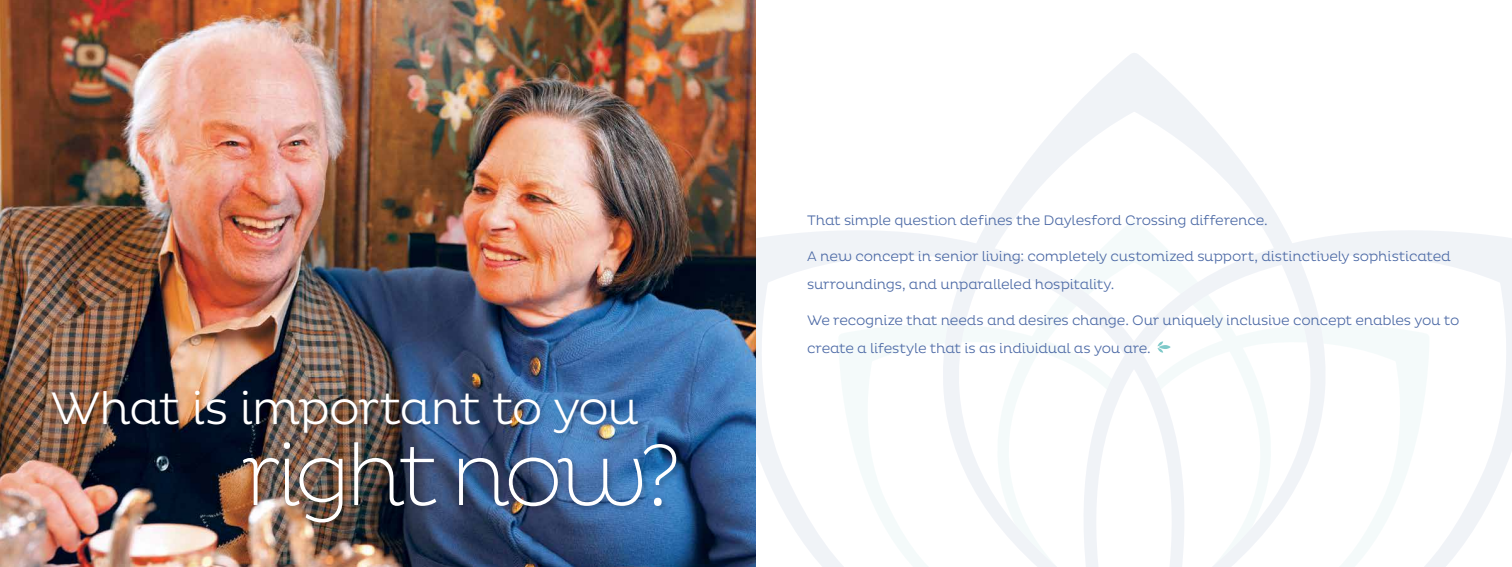
<style>
.page{position:relative;width:1512px;height:567px;background:#fff}
.page>*{position:absolute;margin:0;border:0;box-sizing:border-box;transform-origin:0 0}
.t1{font:200 88.38px "Pluto";letter-spacing:-.07em;color:#fff}
.t2{font:300 46.38px "Pluto";letter-spacing:-.035em;color:#fff}
.t3{font:300 14px/28px "Pluto";letter-spacing:-.015em;color:#4967a4}
</style>
<div class="page">
<svg style="left:756px;top:53px;width:756px;height:514px"></svg>
<img style="left:0;top:0;width:756px;height:567px">
<div style="left:50px;top:389px;width:633px;height:141px;background:#000;opacity:.2"></div>
<svg style="left:1157px;top:342px;width:14px;height:11px"></svg>
<h2 class="t2" style="left:50px;top:382px;width:590px">What is important to you</h2>
<h1 class="t1" style="left:242px;top:425px;width:442px">right now?</h1>
<p class="t3" style="left:807px;top:206px;width:462px">That simple question defines the Daylesford Crossing difference.</p>
<p class="t3" style="left:807px;top:242px;width:645px">A new concept in senior living: completely customized support, distinctively sophisticated surroundings, and unparalleled hospitality.</p>
<p class="t3" style="left:807px;top:306px;width:654px">We recognize that needs and desires change. Our uniquely inclusive concept enables you to create a lifestyle that is as individual as you are.</p>
</div>
